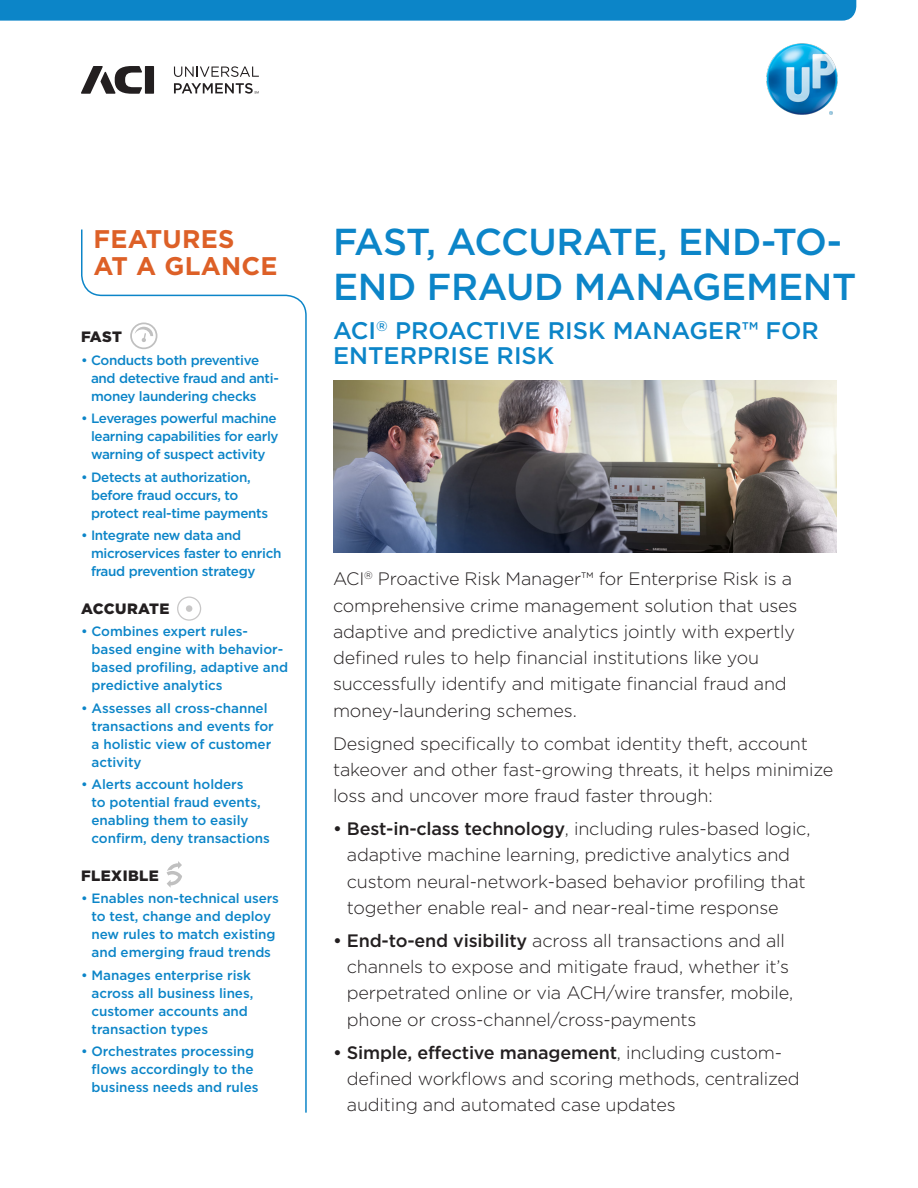
<style>
.page{position:relative;width:918px;height:1188px;background:#fff}
.page>*{position:absolute;margin:0;border:0;box-sizing:border-box;transform-origin:0 0}
.product_head{font:500 37.5px/45px "Gotham HTF";letter-spacing:-.01em;color:#0c85c8}
.sidebar_head{font:700 25.5px/27px "Gotham HTF";letter-spacing:.01em;color:#dd6027}
.subhead{font:500 24px/25.5px "Gotham HTF";color:#0c85c8}
.Intro_text{font:300 18px/26.2px "Gotham HTF";letter-spacing:-.01em;color:#231f20}
.sidebar_subheads{font:900 15px "Gotham HTF";letter-spacing:.03em;color:#231f20}
.sidebar_bullet_text{font:500 13.5px/18px "Gotham HTF";letter-spacing:-.005em;color:#0c85c8}
.sidebar_bullet_text-2{font:500 13.5px/18px "Gotham HTF";letter-spacing:-.025em;color:#0c85c8}
.s1{font-weight:500}
</style>
<div class="page">
<svg style="left:81px;top:229px;width:226px;height:884px"></svg>
<div style="left:0;top:0;width:856px;height:21px;background:#0c85c8"></div>
<svg style="left:174px;top:66px;width:85px;height:11px"></svg>
<div style="left:145px;top:66px;width:9px;height:28px;background:#231f20"></div>
<svg style="left:81px;top:66px;width:61px;height:28px"></svg>
<svg style="left:174px;top:83px;width:85px;height:11px"></svg>
<img style="left:333px;top:381px;width:504px;height:171px">
<img style="left:766px;top:43px;width:72px;height:72px">
<svg style="left:130px;top:322px;width:27px;height:27px"></svg>
<svg style="left:167px;top:861px;width:15px;height:27px"></svg>
<div style="left:177px;top:597px;width:24px;height:24px;border:1px solid #231f20;border-radius:50%"></div>
<div style="left:186px;top:605px;width:6px;height:7px;background:#c8c7c7;border-radius:50%"></div>
<p class="sidebar_head" style="left:93px;top:225px;width:186px">FEATURES<br>AT A GLANCE</p>
<p class="sidebar_subheads" style="left:81px;top:328px;width:43px">FAST</p>
<p class="sidebar_bullet_text-2" style="left:91px;top:351px;width:189px;text-indent:-10px">• Conducts both preventive and detective fraud and anti&shy;money laundering checks</p>
<p class="sidebar_bullet_text-2" style="left:91px;top:409px;width:189px;text-indent:-10px">• Leverages powerful machine learning capabilities for early warning of suspect activity</p>
<p class="sidebar_bullet_text-2" style="left:91px;top:468px;width:179px;text-indent:-10px">• Detects at authorization, before fraud occurs, to protect real-time payments</p>
<p class="sidebar_bullet_text-2" style="left:91px;top:526px;width:192px;text-indent:-10px">• Integrate new data and microservices faster to enrich fraud prevention strategy</p>
<p class="sidebar_subheads" style="left:81px;top:600px;width:90px">ACCURATE</p>
<p class="sidebar_bullet_text" style="left:92px;top:622px;width:198px;text-indent:-11px">• Combines expert rules&shy;based engine with behavior&shy;based profiling, adaptive and predictive analytics</p>
<p class="sidebar_bullet_text" style="left:92px;top:699px;width:184px;text-indent:-11px">• Assesses all cross-channel transactions and events for a holistic view of customer activity</p>
<p class="sidebar_bullet_text" style="left:92px;top:775px;width:180px;text-indent:-11px">• Alerts account holders<br>to potential fraud events, enabling them to easily confirm, deny transactions</p>
<p class="sidebar_subheads" style="left:81px;top:867px;width:79px">FLEXIBLE</p>
<p class="sidebar_bullet_text" style="left:81px;top:889px;width:200px;text-align:center">• Enables non-technical users to test, change and deploy new rules to match existing and emerging fraud trends</p>
<p class="sidebar_bullet_text" style="left:92px;top:966px;width:163px;text-indent:-11px">• Manages enterprise risk across all business lines, customer accounts and transaction types</p>
<p class="sidebar_bullet_text" style="left:92px;top:1042px;width:169px;text-indent:-11px">• Orchestrates processing flows accordingly to the business needs and rules</p>
<p class="product_head" style="left:333px;top:218px;width:525px">FAST, ACCURATE, END-TO-<br>END FRAUD MANAGEMENT</p>
<p class="subhead" style="left:333px;top:317px;width:487px">ACI<sup>®</sup> PROACTIVE RISK MANAGER™ FOR<br>ENTERPRISE RISK</p>
<p class="Intro_text" style="left:333px;top:566px;width:466px">ACI<sup>®</sup> Proactive Risk Manager™ for Enterprise Risk is a comprehensive crime management solution that uses adaptive and predictive analytics jointly with expertly defined rules to help financial institutions like you successfully identify and mitigate financial fraud and money-laundering schemes.</p>
<p class="Intro_text" style="left:333px;top:730px;width:502px">Designed specifically to combat identity theft, account takeover and other fast-growing threats, it helps minimize loss and uncover more fraud faster through:</p>
<p class="Intro_text" style="left:347px;top:816px;width:465px;text-indent:-14px"><span class="s1">• Best-in-class technology</span>, including rules-based logic, adaptive machine learning, predictive analytics and custom neural-network-based behavior profiling that together enable real- and near-real-time response</p>
<p class="Intro_text" style="left:347px;top:927px;width:448px;text-indent:-14px"><span class="s1">• End-to-end visibility</span> across all transactions and all channels to expose and mitigate fraud, whether it’s perpetrated online or via ACH/wire transfer, mobile, phone or cross-channel/cross-payments</p>
<p class="Intro_text" style="left:347px;top:1039px;width:454px;text-indent:-14px"><span class="s1">• Simple, effective management</span>, including custom&shy;defined workflows and scoring methods, centralized auditing and automated case updates</p>
</div>
